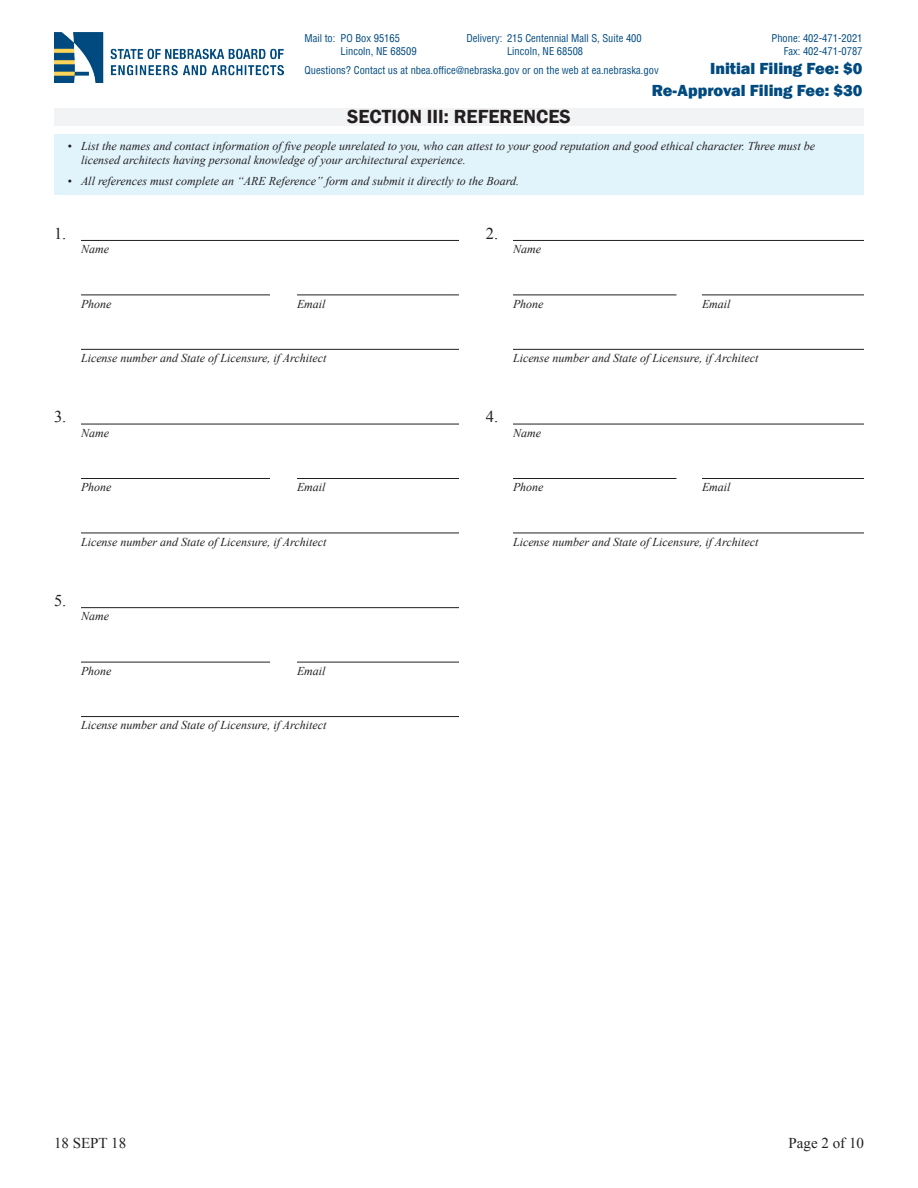
<style>
.page{position:relative;width:918px;height:1188px;background:#fff}
.page>*{position:absolute;margin:0;border:0;box-sizing:border-box;transform-origin:0 0}
.Standard_Heading_Pag{font:600 19.5px "Franklin Gothic";color:#231f20}
.t1{font:800 16.5px/21.6px "Franklin Gothic";color:#004a7f;text-align:right}
.Data_Entry_Line{font:16.5px "Times New Roman";color:#231f20}
.t2{font:15px "Times New Roman";color:#231f20}
.Data_Entry_Instructi{font:italic 12px/14.4px "Times New Roman";color:#231f20}
.t3{font:condensed 10.5px "Helvetica";color:#004a7f}
</style>
<div class="page">
<img style="left:54px;top:33px;width:229px;height:50px">
<div style="left:54px;top:108px;width:810px;height:17px;background:#f2f3f4"></div>
<div style="left:54px;top:134px;width:810px;height:39px;background:#e1f4fc"></div>
<div style="left:54px;top:170px;width:810px;height:24px;background:#e1f4fc"></div>
<hr style="left:81px;top:240px;width:378px;height:1px;background:#231f20">
<hr style="left:513px;top:240px;width:351px;height:1px;background:#231f20">
<hr style="left:81px;top:294px;width:189px;height:1px;background:#231f20">
<hr style="left:297px;top:294px;width:162px;height:1px;background:#231f20">
<hr style="left:513px;top:294px;width:163px;height:1px;background:#231f20">
<hr style="left:702px;top:294px;width:162px;height:1px;background:#231f20">
<hr style="left:81px;top:349px;width:378px;height:1px;background:#231f20">
<hr style="left:513px;top:349px;width:351px;height:1px;background:#231f20">
<hr style="left:81px;top:424px;width:378px;height:1px;background:#231f20">
<hr style="left:513px;top:424px;width:351px;height:1px;background:#231f20">
<hr style="left:81px;top:478px;width:189px;height:1px;background:#231f20">
<hr style="left:297px;top:478px;width:162px;height:1px;background:#231f20">
<hr style="left:513px;top:478px;width:163px;height:1px;background:#231f20">
<hr style="left:702px;top:478px;width:162px;height:1px;background:#231f20">
<hr style="left:81px;top:533px;width:378px;height:1px;background:#231f20">
<hr style="left:513px;top:533px;width:351px;height:1px;background:#231f20">
<hr style="left:81px;top:607px;width:378px;height:1px;background:#231f20">
<hr style="left:81px;top:662px;width:189px;height:1px;background:#231f20">
<hr style="left:297px;top:662px;width:162px;height:1px;background:#231f20">
<hr style="left:81px;top:716px;width:378px;height:1px;background:#231f20">
<p class="t3" style="left:305px;top:31px;width:97px">Mail to: PO Box 95165</p>
<p class="t3" style="left:467px;top:31px;width:177px">Delivery: 215 Centennial Mall S, Suite 400</p>
<p class="t3" style="left:772px;top:31px;width:92px">Phone: 402-471-2021</p>
<p class="t3" style="left:341px;top:44px;width:78px">Lincoln, NE 68509</p>
<p class="t3" style="left:507px;top:44px;width:78px">Lincoln, NE 68508</p>
<p class="t3" style="left:784px;top:44px;width:80px">Fax: 402-471-0787</p>
<p class="t3" style="left:305px;top:64px;width:356px">Questions? Contact us at nbea.office@nebraska.gov or on the web at ea.nebraska.gov</p>
<h2 class="t1" style="left:652px;top:58px;width:212px">Initial Filing Fee: $0<br>Re-Approval Filing Fee: $30</h2>
<p class="Standard_Heading_Pag" style="left:347px;top:105px;width:225px">SECTION III: REFERENCES</p>
<p class="Data_Entry_Instructi" style="left:81px;top:138px;width:736px;text-indent:-14px">• List the names and contact information of five people unrelated to you, who can attest to your good reputation and good ethical character. Three must be licensed architects having personal knowledge of your architectural experience.</p>
<p class="Data_Entry_Instructi" style="left:68px;top:174px;width:453px">• All references must complete an “ARE Reference” form and submit it directly to the Board.</p>
<p class="Data_Entry_Line" style="left:54px;top:221px;width:14px">1.</p>
<p class="Data_Entry_Line" style="left:486px;top:221px;width:14px">2.</p>
<p class="Data_Entry_Instructi" style="left:81px;top:242px;width:29px">Name</p>
<p class="Data_Entry_Instructi" style="left:513px;top:242px;width:29px">Name</p>
<p class="Data_Entry_Instructi" style="left:81px;top:296px;width:32px">Phone</p>
<p class="Data_Entry_Instructi" style="left:297px;top:296px;width:30px">Email</p>
<p class="Data_Entry_Instructi" style="left:513px;top:296px;width:32px">Phone</p>
<p class="Data_Entry_Instructi" style="left:702px;top:296px;width:30px">Email</p>
<p class="Data_Entry_Instructi" style="left:81px;top:350px;width:247px">License number and State of Licensure, if Architect</p>
<p class="Data_Entry_Instructi" style="left:513px;top:350px;width:247px">License number and State of Licensure, if Architect</p>
<p class="Data_Entry_Line" style="left:54px;top:405px;width:14px">3.</p>
<p class="Data_Entry_Line" style="left:486px;top:405px;width:14px">4.</p>
<p class="Data_Entry_Instructi" style="left:81px;top:425px;width:29px">Name</p>
<p class="Data_Entry_Instructi" style="left:513px;top:425px;width:29px">Name</p>
<p class="Data_Entry_Instructi" style="left:81px;top:480px;width:32px">Phone</p>
<p class="Data_Entry_Instructi" style="left:297px;top:480px;width:30px">Email</p>
<p class="Data_Entry_Instructi" style="left:513px;top:480px;width:32px">Phone</p>
<p class="Data_Entry_Instructi" style="left:702px;top:480px;width:30px">Email</p>
<p class="Data_Entry_Instructi" style="left:81px;top:534px;width:247px">License number and State of Licensure, if Architect</p>
<p class="Data_Entry_Instructi" style="left:513px;top:534px;width:247px">License number and State of Licensure, if Architect</p>
<p class="Data_Entry_Line" style="left:54px;top:589px;width:14px">5.</p>
<p class="Data_Entry_Instructi" style="left:81px;top:609px;width:29px">Name</p>
<p class="Data_Entry_Instructi" style="left:81px;top:663px;width:32px">Phone</p>
<p class="Data_Entry_Instructi" style="left:297px;top:663px;width:30px">Email</p>
<p class="Data_Entry_Instructi" style="left:81px;top:718px;width:247px">License number and State of Licensure, if Architect</p>
<p class="t2" style="left:54px;top:1132px;width:74px">18 SEPT 18</p>
<p class="t2" style="left:789px;top:1132px;width:77px">Page 2 of 10</p>
</div>
